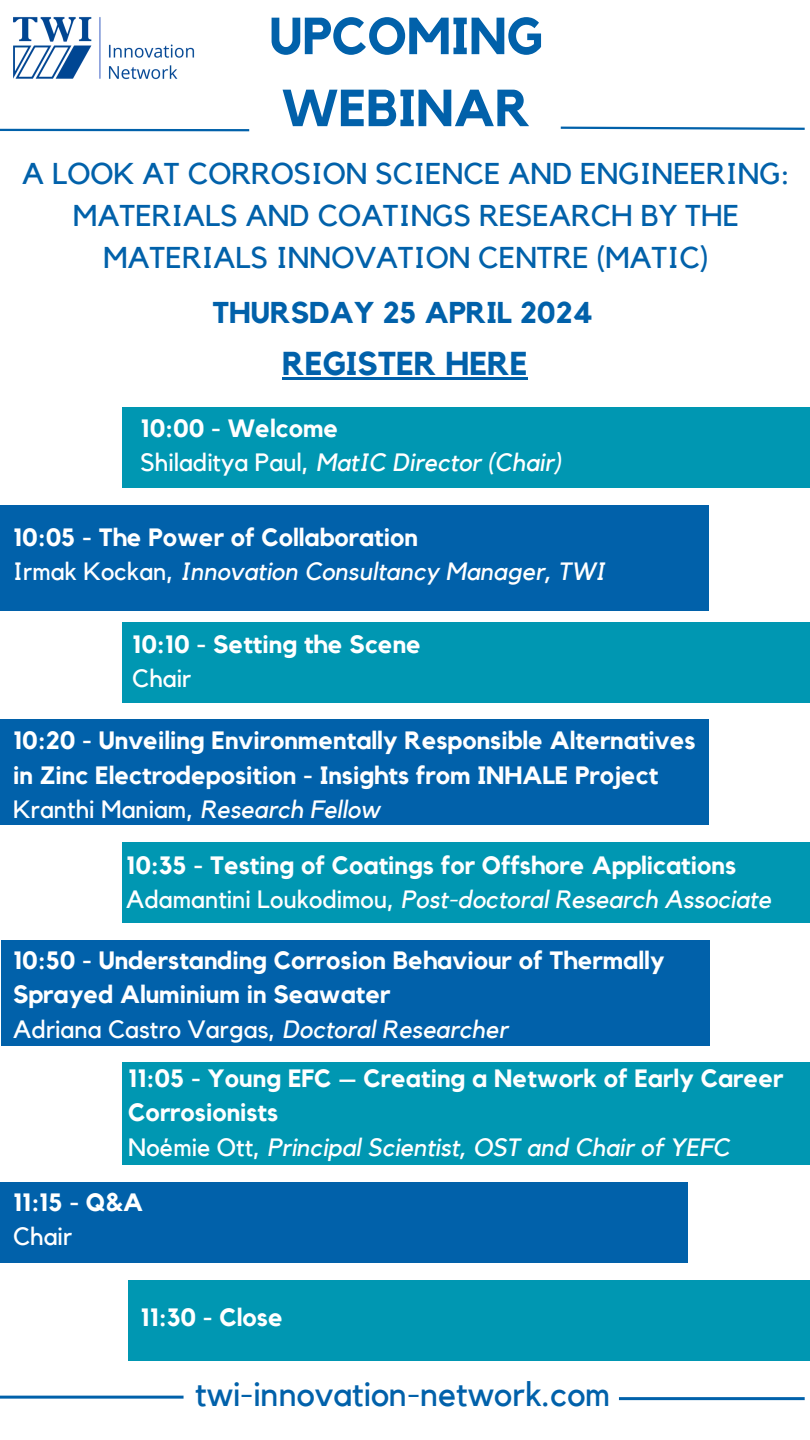
<style>
.page{position:relative;width:810px;height:1440px;background:#fff}
.page>*{position:absolute;margin:0;border:0;box-sizing:border-box;transform-origin:0 0}
.t1{font:700 51.5px/72px "Kollektif";color:#0161aa}
.t2{font:34px "Kollektif";color:#0161aa}
.t3{font:700 33px "Kollektif";color:#0161aa}
.t4{font:30px/42px "Kollektif";color:#0161aa;text-align:center}
.t5{font:700 30px "Kollektif";color:#0161aa}
.t6{font:700 25px/34.5px "Kollektif";color:#fff}
.t7{font:italic 25px "Kollektif";color:#fff}
.t8{font:25px "Kollektif";color:#fff}
.s1{font-style:normal}
.s2{font-style:italic}
</style>
<div class="page">
<div style="left:122px;top:407px;width:688px;height:81px;background:#0097b2"></div>
<div style="left:122px;top:622px;width:688px;height:81px;background:#0097b2"></div>
<div style="left:0;top:720px;width:709px;height:105px;background:#0161aa"></div>
<div style="left:0;top:1182px;width:688px;height:81px;background:#0161aa"></div>
<div style="left:122px;top:842px;width:688px;height:81px;background:#0097b2"></div>
<div style="left:122px;top:1063px;width:688px;height:102px;background:#0097b2"></div>
<div style="left:128px;top:1280px;width:682px;height:81px;background:#0097b2"></div>
<hr style="left:619px;top:1397px;width:186px;height:3px;background:#0161aa">
<hr style="left:0;top:1396px;width:184px;height:3px;background:#0161aa">
<svg style="left:560px;top:126px;width:245px;height:4px"></svg>
<hr style="left:0;top:129px;width:249px;height:2px;background:#0161aa">
<div style="left:0;top:505px;width:709px;height:105px;background:#0161aa"></div>
<div style="left:1px;top:940px;width:709px;height:105px;background:#0161aa"></div>
<img style="left:13px;top:17px;width:182px;height:63px">
<hr style="left:282px;top:377px;width:246px;height:3px;background:#0161aa">
<p class="t1" style="left:269px;top:2px;width:275px">UPCOMING<br>WEBINAR</p>
<p class="t4" style="left:22px;top:154px;width:769px">A LOOK AT CORROSION SCIENCE AND ENGINEERING:<br>MATERIALS AND COATINGS RESEARCH BY THE<br>MATERIALS INNOVATION CENTRE (MATIC)</p>
<p class="t5" style="left:213px;top:299px;width:382px">THURSDAY 25 APRIL 2024</p>
<h3 class="t3" style="left:282px;top:348px;width:247px">REGISTER HERE</h3>
<h4 class="t6" style="left:140px;top:412px;width:199px">10:00 - Welcome</h4>
<h2 class="t7" style="left:140px;top:451px;width:422px"><span class="s1">Shiladitya Paul,</span> MatIC Director (Chair)</h2>
<p class="t6" style="left:13px;top:521px;width:406px">10:05 - The Power of Collaboration</p>
<p class="t7" style="left:13px;top:560px;width:593px"><span class="s1">Irmak Kockan,</span> Innovation Consultancy Manager, TWI</p>
<p class="t6" style="left:132px;top:628px;width:290px">10:10 - Setting the Scene</p>
<p class="t8" style="left:132px;top:667px;width:61px">Chair</p>
<p class="t6" style="left:13px;top:724px;width:684px">10:20 - Unveiling Environmentally Responsible Alternatives in Zinc Electrodeposition - Insights from INHALE Project</p>
<p class="t8" style="left:13px;top:798px;width:368px">Kranthi Maniam, <span class="s2">Research Fellow</span></p>
<p class="t6" style="left:126px;top:849px;width:611px">10:35 - Testing of Coatings for Offshore Applications</p>
<p class="t7" style="left:126px;top:888px;width:646px"><span class="s1">Adamantini Loukodimou,</span> Post-doctoral Research Associate</p>
<p class="t6" style="left:13px;top:944px;width:653px">10:50 - Understanding Corrosion Behaviour of Thermally<br>Sprayed Aluminium in Seawater</p>
<p class="t8" style="left:13px;top:1017px;width:496px">Adriana Castro Vargas, <span class="s2">Doctoral Researcher</span></p>
<p class="t6" style="left:128px;top:1062px;width:657px">11:05 - Young EFC – Creating a Network of Early Career<br>Corrosionists</p>
<p class="t7" style="left:128px;top:1135px;width:603px"><span class="s1">Noémie Ott,</span> Principal Scientist, OST and Chair of YEFC</p>
<p class="t6" style="left:13px;top:1186px;width:132px">11:15 - Q&amp;A</p>
<h6 class="t8" style="left:13px;top:1225px;width:61px">Chair</h6>
<p class="t6" style="left:140px;top:1301px;width:144px">11:30 - Close</p>
<h1 class="t2" style="left:195px;top:1379px;width:417px">twi-innovation-network.com</h1>
</div>
